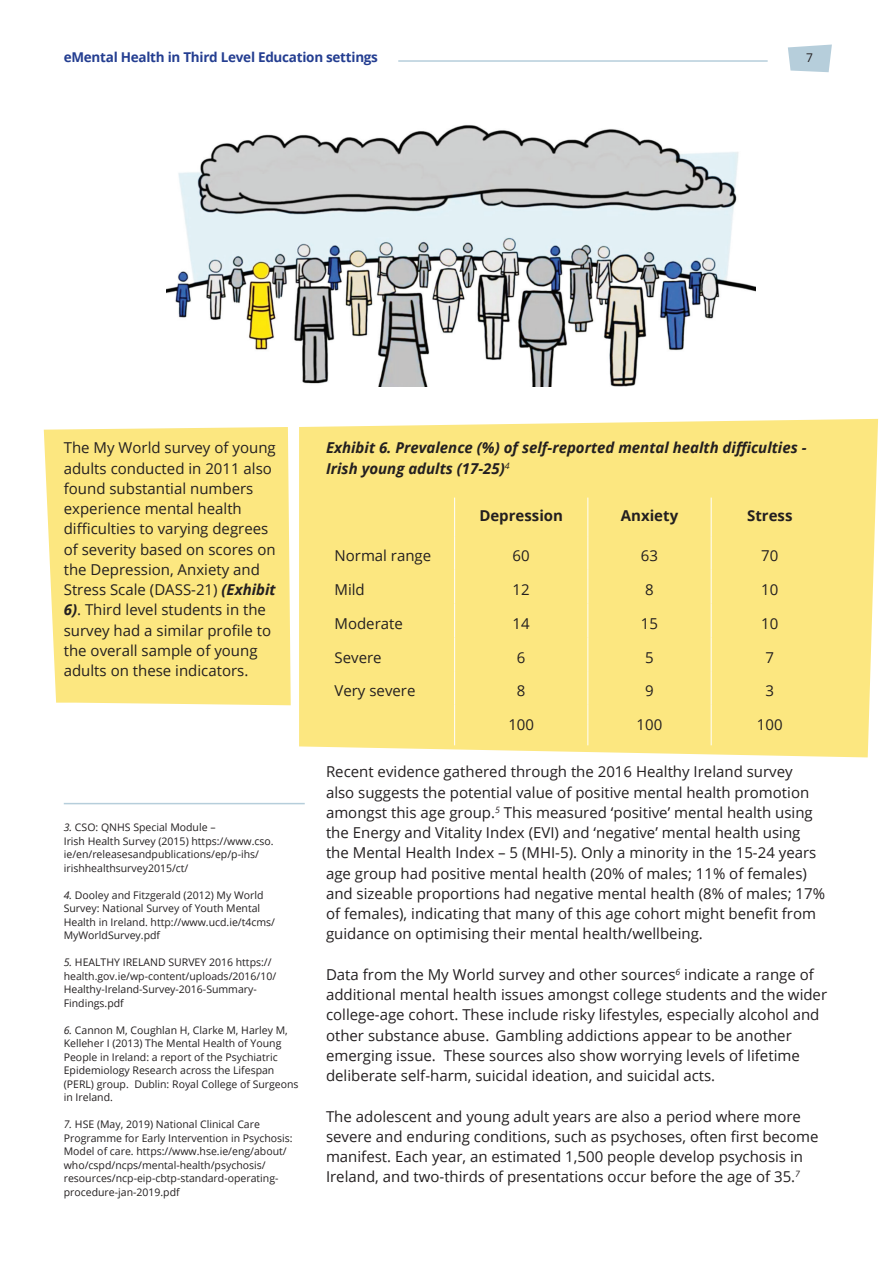
<style>
.page{position:relative;width:893px;height:1263px;background:#fff}
.page>*{position:absolute;margin:0;border:0;box-sizing:border-box;transform-origin:0 0}
.t1{font:15px/20.2px "Open Sans";color:#231f20}
.t2{font:italic 700 15px/20.2px "Open Sans";color:#231f20}
.t3{font:700 15px "Open Sans";color:#231f20}
.t4{font:700 13.5px "Open Sans";letter-spacing:-.02em;color:#243e91}
.t5{font:12px "Open Sans";color:#231f20}
.t6{font:10.5px/13.5px "Open Sans";color:#231f20}
.s1{font-weight:700;font-style:italic}
.s2{font-style:italic}
</style>
<div class="page">
<img style="left:166px;top:125px;width:590px;height:261px">
<hr style="left:64px;top:803px;width:241px;height:1px;background:#b6cedb">
<div style="left:44px;top:427px;width:247px;height:278px;background:#fce780"></div>
<div style="left:299px;top:419px;width:579px;height:338px;background:#fce780"></div>
<hr style="left:454px;top:498px;width:1px;height:38px;background:#fff">
<hr style="left:587px;top:498px;width:1px;height:38px;background:#fff">
<hr style="left:711px;top:498px;width:1px;height:38px;background:#fff">
<hr style="left:454px;top:536px;width:1px;height:34px;background:#fff">
<hr style="left:587px;top:536px;width:1px;height:34px;background:#fff">
<hr style="left:711px;top:536px;width:1px;height:34px;background:#fff">
<hr style="left:454px;top:570px;width:1px;height:34px;background:#fff">
<hr style="left:587px;top:570px;width:1px;height:34px;background:#fff">
<hr style="left:711px;top:570px;width:1px;height:34px;background:#fff">
<hr style="left:454px;top:604px;width:1px;height:33px;background:#fff">
<hr style="left:587px;top:604px;width:1px;height:33px;background:#fff">
<hr style="left:711px;top:604px;width:1px;height:33px;background:#fff">
<hr style="left:454px;top:637px;width:1px;height:34px;background:#fff">
<hr style="left:587px;top:637px;width:1px;height:34px;background:#fff">
<hr style="left:711px;top:637px;width:1px;height:34px;background:#fff">
<hr style="left:454px;top:671px;width:1px;height:34px;background:#fff">
<hr style="left:587px;top:671px;width:1px;height:34px;background:#fff">
<hr style="left:711px;top:671px;width:1px;height:34px;background:#fff">
<hr style="left:454px;top:705px;width:1px;height:40px;background:#fff">
<hr style="left:587px;top:705px;width:1px;height:40px;background:#fff">
<hr style="left:711px;top:705px;width:1px;height:40px;background:#fff">
<hr style="left:398px;top:60px;width:370px;height:2px;background:#b6cedb">
<svg style="left:788px;top:45px;width:44px;height:27px"></svg>
<p class="t4" style="left:64px;top:47px;width:316px">eMental Health in Third Level Education settings</p>
<p class="t5" style="left:806px;top:49px;width:8px">7</p>
<p class="t1" style="left:64px;top:437px;width:213px">The My World survey of young adults conducted in 2011 also found substantial numbers experience mental health difficulties to varying degrees of severity based on scores on the Depression, Anxiety and<br>Stress Scale (DASS-21) <span class="s1">(Exhibit<br>6)</span>. Third level students in the survey had a similar profile to the overall sample of young adults on these indicators.</p>
<p class="t2" style="left:326px;top:437px;width:482px">Exhibit 6. Prevalence (%) of self-reported mental health difficulties -<br>Irish young adults (17-25)<sup>4</sup></p>
<p class="t3" style="left:479px;top:505px;width:85px">Depression</p>
<p class="t3" style="left:621px;top:505px;width:59px">Anxiety</p>
<p class="t3" style="left:747px;top:505px;width:47px">Stress</p>
<p class="t1" style="left:334px;top:545px;width:98px">Normal range</p>
<p class="t1" style="left:513px;top:545px;width:19px">60</p>
<p class="t1" style="left:641px;top:545px;width:19px">63</p>
<p class="t1" style="left:761px;top:545px;width:19px">70</p>
<p class="t1" style="left:334px;top:579px;width:32px">Mild</p>
<p class="t1" style="left:513px;top:579px;width:19px">12</p>
<p class="t1" style="left:645px;top:579px;width:10px">8</p>
<p class="t1" style="left:761px;top:579px;width:19px">10</p>
<p class="t1" style="left:334px;top:613px;width:70px">Moderate</p>
<p class="t1" style="left:513px;top:613px;width:19px">14</p>
<p class="t1" style="left:641px;top:613px;width:19px">15</p>
<p class="t1" style="left:761px;top:613px;width:19px">10</p>
<p class="t1" style="left:334px;top:647px;width:49px">Severe</p>
<p class="t1" style="left:517px;top:647px;width:10px">6</p>
<p class="t1" style="left:645px;top:647px;width:10px">5</p>
<p class="t1" style="left:765px;top:647px;width:10px">7</p>
<p class="t1" style="left:334px;top:680px;width:82px">Very severe</p>
<p class="t1" style="left:517px;top:680px;width:10px">8</p>
<p class="t1" style="left:645px;top:680px;width:10px">9</p>
<p class="t1" style="left:765px;top:680px;width:10px">3</p>
<p class="t1" style="left:508px;top:714px;width:27px">100</p>
<p class="t1" style="left:637px;top:714px;width:27px">100</p>
<p class="t1" style="left:757px;top:714px;width:27px">100</p>
<p class="t1" style="left:326px;top:761px;width:501px">Recent evidence gathered through the 2016 Healthy Ireland survey<br>also suggests the potential value of positive mental health promotion amongst this age group.<sup>5</sup> This measured ‘positive’ mental health using the Energy and Vitality Index (EVI) and ‘negative’ mental health using the Mental Health Index – 5 (MHI-5). Only a minority in the 15-24 years age group had positive mental health (20% of males; 11% of females) and sizeable proportions had negative mental health (8% of males; 17% of females), indicating that many of this age cohort might benefit from guidance on optimising their mental health/wellbeing.</p>
<p class="t1" style="left:326px;top:964px;width:503px">Data from the My World survey and other sources<sup>6</sup> indicate a range of additional mental health issues amongst college students and the wider college-age cohort. These include risky lifestyles, especially alcohol and other substance abuse. Gambling addictions appear to be another emerging issue. These sources also show worrying levels of lifetime deliberate self-harm, suicidal ideation, and suicidal acts.</p>
<p class="t1" style="left:326px;top:1106px;width:494px">The adolescent and young adult years are also a period where more severe and enduring conditions, such as psychoses, often first become manifest. Each year, an estimated 1,500 people develop psychosis in Ireland, and two-thirds of presentations occur before the age of 35.<sup>7</sup></p>
<p class="t6" style="left:64px;top:820px;width:211px"><span class="s2">3.</span> CSO: QNHS Special Module –<br>Irish Health Survey (2015) https://www.cso. ie/en/releasesandpublications/ep/p-ihs/ irishhealthsurvey2015/ct/</p>
<p class="t6" style="left:64px;top:888px;width:213px"><span class="s2">4.</span> Dooley and Fitzgerald (2012) My World Survey: National Survey of Youth Mental Health in Ireland. http://www.ucd.ie/t4cms/ MyWorldSurvey.pdf</p>
<p class="t6" style="left:64px;top:955px;width:214px"><span class="s2">5.</span> HEALTHY IRELAND SURVEY 2016 https:// health.gov.ie/wp-content/uploads/2016/10/ Healthy-Ireland-Survey-2016-Summary-Findings.pdf</p>
<p class="t6" style="left:64px;top:1023px;width:236px"><span class="s2">6.</span> Cannon M, Coughlan H, Clarke M, Harley M, Kelleher I (2013) The Mental Health of Young People in Ireland: a report of the Psychiatric Epidemiology Research across the Lifespan (PERL) group. Dublin: Royal College of Surgeons in Ireland.</p>
<p class="t6" style="left:64px;top:1117px;width:230px"><span class="s2">7.</span> HSE (May, 2019) National Clinical Care Programme for Early Intervention in Psychosis:<br>Model of care. https://www.hse.ie/eng/about/ who/cspd/ncps/mental-health/psychosis/ resources/ncp-eip-cbtp-standard-operating&shy;procedure-jan-2019.pdf</p>
</div>
